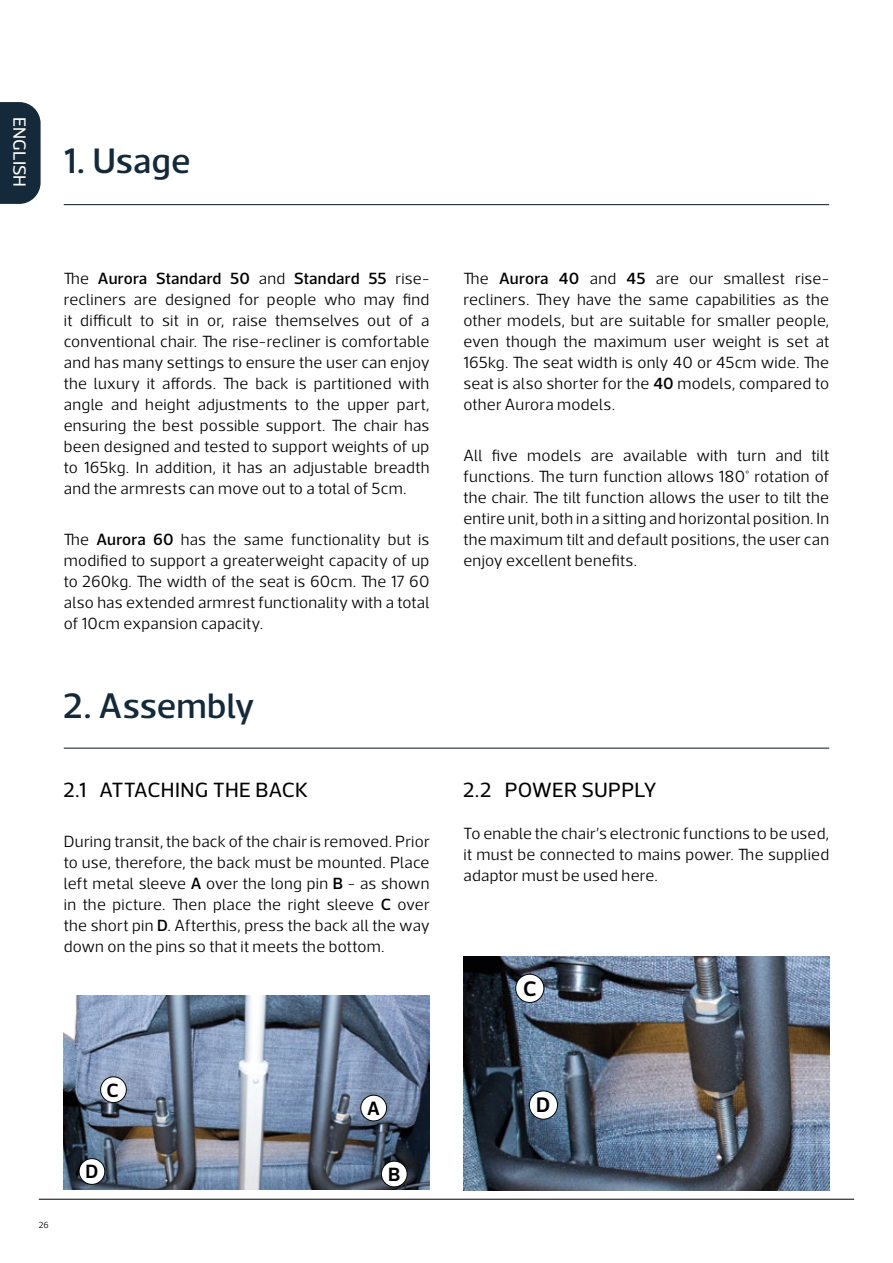
<style>
.page{position:relative;width:893px;height:1263px;background:#fff}
.page>*{position:absolute;margin:0;border:0;box-sizing:border-box;transform-origin:0 0}
.t1{font:500 36px "Acto";color:#142939}
.t2{font:600 21.45px "Acto";color:#000}
.t3{font:21px "Acto";letter-spacing:.01em;color:#000}
.t4{font:600 19.5px "Acto";color:#000}
.t5{font:18px "Acto";letter-spacing:.005em;color:#fff}
.t6{font:300 16.5px/21px "Acto";letter-spacing:.015em;color:#000;text-align:justify}
.t7{font:300 9px "Acto";color:#000}
.s1{font-weight:500}
</style>
<div class="page">
<hr style="left:39px;top:1199px;width:815px;height:1px;background:#000">
<svg style="left:0;top:102px;width:41px;height:102px"></svg>
<hr style="left:64px;top:204px;width:765px;height:1px;background:#001930">
<hr style="left:64px;top:748px;width:765px;height:1px;background:#001930">
<img style="left:64px;top:995px;width:365px;height:195px">
<div style="left:101px;top:1077px;width:25px;height:25px;background:#fff;border-radius:50%"></div>
<div style="left:100px;top:1076px;width:27px;height:27px;border:1px solid #000;border-radius:50%"></div>
<div style="left:79px;top:1158px;width:26px;height:26px;background:#fff;border-radius:50%"></div>
<div style="left:79px;top:1158px;width:26px;height:27px;border:1px solid #000;border-radius:50%"></div>
<div style="left:381px;top:1161px;width:26px;height:26px;background:#fff;border-radius:50%"></div>
<div style="left:381px;top:1161px;width:27px;height:26px;border:1px solid #000;border-radius:50%"></div>
<div style="left:361px;top:1095px;width:26px;height:26px;background:#fff;border-radius:50%"></div>
<div style="left:360px;top:1095px;width:27px;height:26px;border:1px solid #000;border-radius:50%"></div>
<img style="left:463px;top:956px;width:366px;height:235px">
<div style="left:516px;top:974px;width:28px;height:28px;background:#fff;border-radius:50%"></div>
<div style="left:515px;top:974px;width:29px;height:29px;border:1px solid #000;border-radius:50%"></div>
<div style="left:529px;top:1091px;width:28px;height:28px;background:#fff;border-radius:50%"></div>
<div style="left:529px;top:1090px;width:29px;height:30px;border:1px solid #000;border-radius:50%"></div>
<p class="t5" style="left:30px;top:117px;width:72px;rotate:90deg">ENGLISH</p>
<h1 class="t1" style="left:64px;top:140px;width:128px">1. Usage</h1>
<p class="t6" style="left:64px;top:268px;width:367px">The <span class="s1">Aurora Standard 50</span> and <span class="s1">Standard 55</span> rise&shy;recliners are designed for people who may find it difficult to sit in or, raise themselves out of a conventional chair. The rise-recliner is comfortable and has many settings to ensure the user can enjoy the luxury it affords. The back is partitioned with angle and height adjustments to the upper part, ensuring the best possible support. The chair has been designed and tested to support weights of up to 165kg. In addition, it has an adjustable breadth and the armrests can move out to a total of 5cm.</p>
<p class="t6" style="left:64px;top:529px;width:367px">The <span class="s1">Aurora 60</span> has the same functionality but is modified to support a greaterweight capacity of up to 260kg. The width of the seat is 60cm. The 17 60 also has extended armrest functionality with a total of 10cm expansion capacity.</p>
<h1 class="t1" style="left:64px;top:684px;width:192px">2. Assembly</h1>
<p class="t3" style="left:64px;top:777px;width:246px">2.1 ATTACHING THE BACK</p>
<p class="t6" style="left:64px;top:831px;width:367px">During transit, the back of the chair is removed. Prior to use, therefore, the back must be mounted. Place left metal sleeve <span class="s1">A</span> over the long pin <span class="s1">B</span> - as shown in the picture. Then place the right sleeve <span class="s1">C</span> over the short pin <span class="s1">D</span>. Afterthis, press the back all the way down on the pins so that it meets the bottom.</p>
<p class="t6" style="left:463px;top:268px;width:367px">The <span class="s1">Aurora 40</span> and <span class="s1">45</span> are our smallest rise&shy;recliners. They have the same capabilities as the other models, but are suitable for smaller people, even though the maximum user weight is set at 165kg. The seat width is only 40 or 45cm wide. The seat is also shorter for the <span class="s1">40</span> models, compared to other Aurora models.</p>
<p class="t6" style="left:463px;top:445px;width:367px">All five models are available with turn and tilt functions. The turn function allows 180° rotation of the chair. The tilt function allows the user to tilt the entire unit, both in a sitting and horizontal position. In the maximum tilt and default positions, the user can enjoy excellent benefits.</p>
<p class="t3" style="left:463px;top:777px;width:195px">2.2 POWER SUPPLY</p>
<p class="t6" style="left:463px;top:822px;width:367px">To enable the chair’s electronic functions to be used, it must be connected to mains power. The supplied adaptor must be used here.</p>
<h2 class="t2" style="left:523px;top:975px;width:15px">C</h2>
<p class="t7" style="left:39px;top:1219px;width:12px">26</p>
<p class="t4" style="left:106px;top:1078px;width:14px">C</p>
<p class="t4" style="left:85px;top:1160px;width:14px">D</p>
<p class="t4" style="left:367px;top:1096px;width:14px">A</p>
<p class="t4" style="left:388px;top:1162px;width:14px">B</p>
<h2 class="t2" style="left:536px;top:1092px;width:16px">D</h2>
</div>
